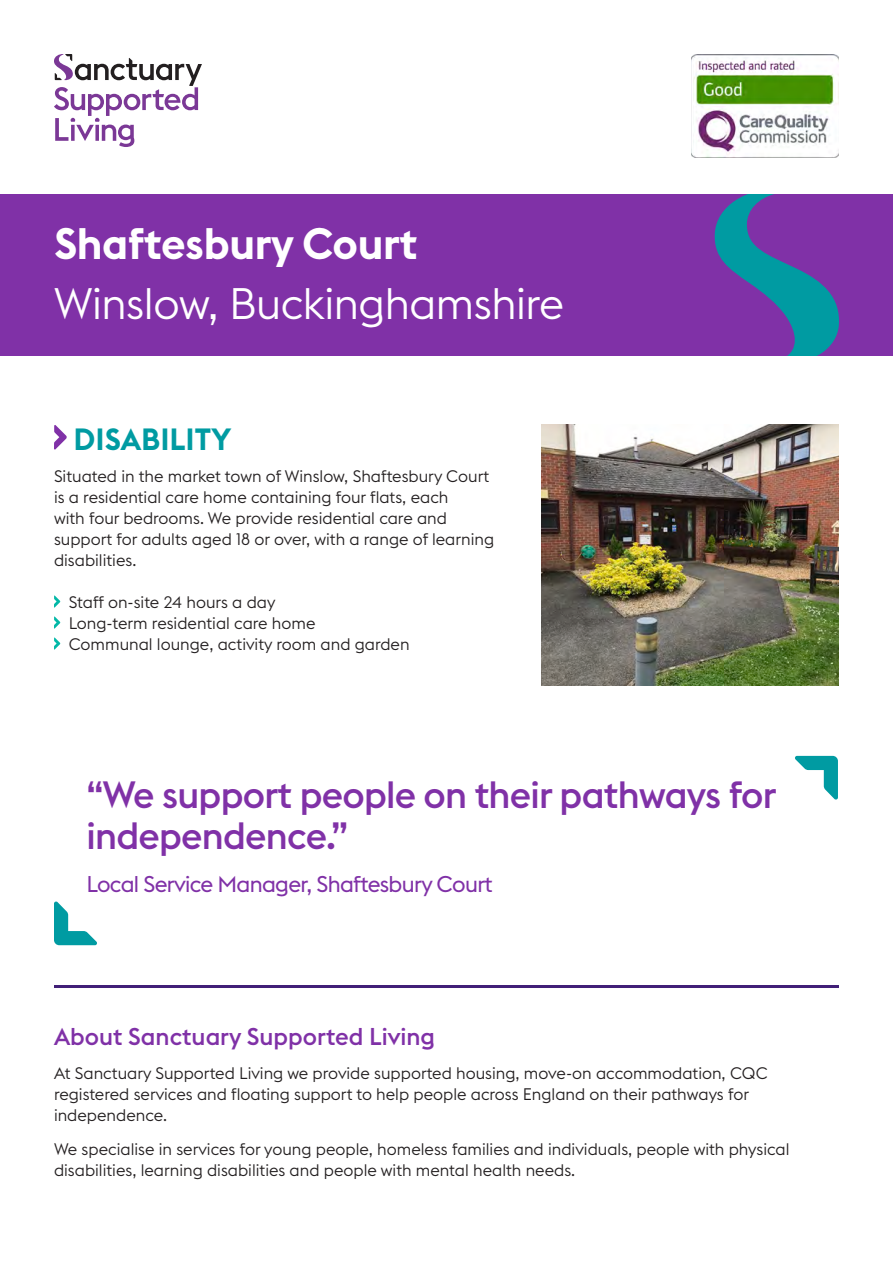
<style>
.page{position:relative;width:893px;height:1263px;background:#fff}
.page>*{position:absolute;margin:0;border:0;box-sizing:border-box;transform-origin:0 0}
.t1{font:300 43.5px/60px "Euclid Flex B";letter-spacing:-.01em;color:#fff}
.t2{font:500 37.5px/40.7px "Euclid Flex B";letter-spacing:-.02em;color:#8031a7}
.t3{font:600 30.3px "Euclid Flex B";color:#009ba2}
.t4{font:500 24px "Euclid Flex B";color:#8031a7}
.t5{font:22.5px "Euclid Flex B";letter-spacing:-.03em;color:#8031a7}
.t6{font:300 16.5px/21px "Euclid Flex B";color:#231f20}
.s1{font-weight:600}
</style>
<div class="page">
<svg style="left:54px;top:425px;width:13px;height:25px"></svg>
<svg style="left:54px;top:595px;width:6px;height:13px"></svg>
<svg style="left:54px;top:616px;width:6px;height:13px"></svg>
<svg style="left:54px;top:637px;width:6px;height:13px"></svg>
<div style="left:0;top:194px;width:893px;height:161px;background:#8031a7"></div>
<svg style="left:714px;top:194px;width:125px;height:161px"></svg>
<svg style="left:54px;top:54px;width:148px;height:93px"></svg>
<hr style="left:54px;top:985px;width:785px;height:3px;background:#411f77">
<img style="left:541px;top:425px;width:298px;height:260px">
<svg style="left:795px;top:756px;width:43px;height:44px"></svg>
<svg style="left:54px;top:901px;width:43px;height:44px"></svg>
<img style="left:691px;top:54px;width:148px;height:103px">
<h1 class="t1" style="left:54px;top:214px;width:512px"><span class="s1">Shaftesbury Court<br></span>Winslow, Buckinghamshire</h1>
<h2 class="t3" style="left:74px;top:421px;width:160px">DISABILITY</h2>
<p class="t6" style="left:54px;top:465px;width:442px">Situated in the market town of Winslow, Shaftesbury Court is a residential care home containing four flats, each<br>with four bedrooms. We provide residential care and support for adults aged 18 or over, with a range of learning disabilities.</p>
<p class="t6" style="left:69px;top:591px;width:208px">Staff on-site 24 hours a day</p>
<p class="t6" style="left:69px;top:612px;width:248px">Long-term residential care home</p>
<p class="t6" style="left:69px;top:633px;width:342px">Communal lounge, activity room and garden</p>
<p class="t2" style="left:86px;top:775px;width:692px">“We support people on their pathways for independence.”</p>
<p class="t5" style="left:86px;top:871px;width:408px">Local Service Manager, Shaftesbury Court</p>
<h2 class="t4" style="left:54px;top:1023px;width:383px">About Sanctuary Supported Living</h2>
<p class="t6" style="left:54px;top:1063px;width:715px">At Sanctuary Supported Living we provide supported housing, move-on accommodation, CQC registered services and floating support to help people across England on their pathways for independence.</p>
<p class="t6" style="left:54px;top:1138px;width:737px">We specialise in services for young people, homeless families and individuals, people with physical disabilities, learning disabilities and people with mental health needs.</p>
</div>
